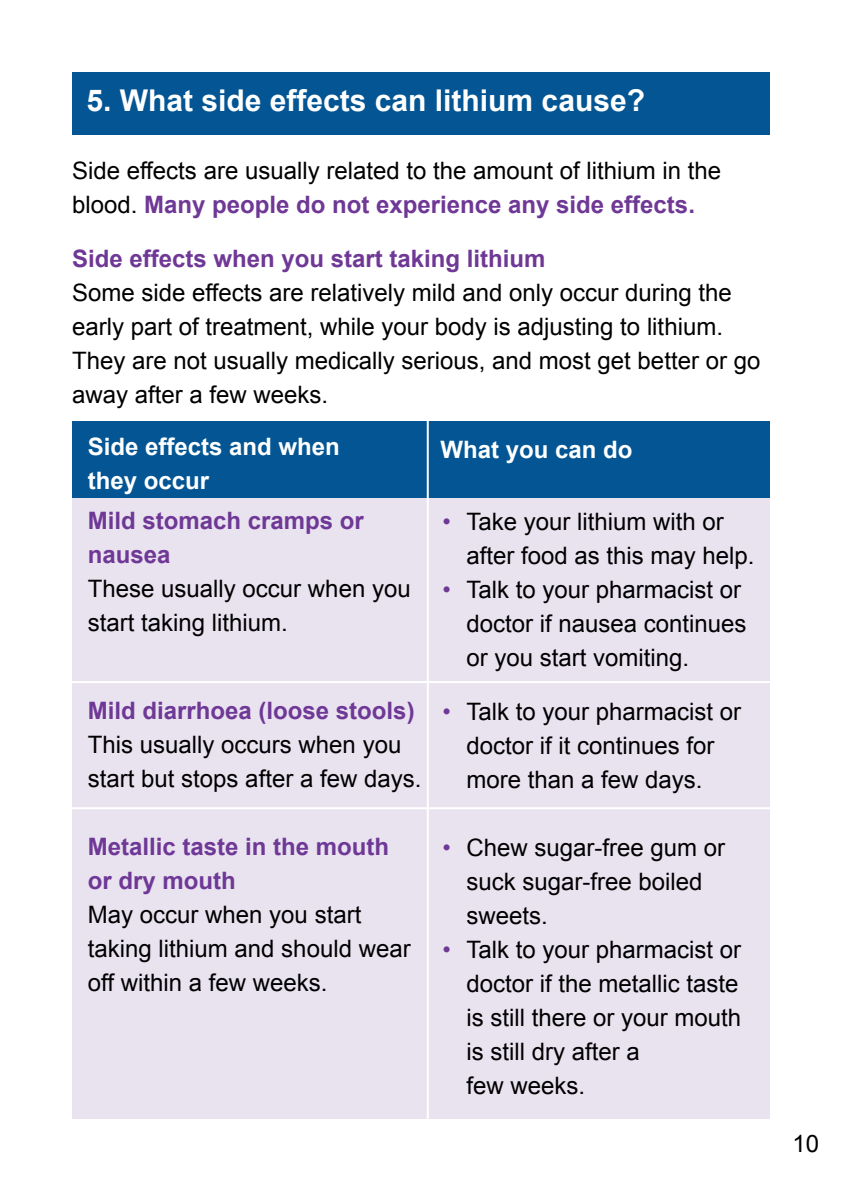
<style>
.page{position:relative;width:842px;height:1191px;background:#fff}
.page>*{position:absolute;margin:0;border:0;box-sizing:border-box;transform-origin:0 0}
.t1{font:700 30px "Arial";color:#fff}
.t2{font:24px/34px "Arial";color:#000001}
.t3{font:700 24px/34px "Arial";color:#6f3896}
.t4{font:700 24px/34px "Arial";color:#fff}
.s1{font-weight:700;color:#6f3896}
.s2{color:#6f3896}
</style>
<div class="page">
<div style="left:72px;top:72px;width:698px;height:62px;background:#035594"></div>
<div style="left:72px;top:454px;width:698px;height:665px;background:#e9e3f0"></div>
<div style="left:72px;top:421px;width:698px;height:77px;background:#035594"></div>
<hr style="left:47px;top:681px;width:723px;height:2px;background:#fff">
<hr style="left:63px;top:807px;width:723px;height:2px;background:#fff">
<hr style="left:427px;top:397px;width:2px;height:722px;background:#fff">
<p class="t1" style="left:86px;top:81px;width:560px">5. What side effects can lithium cause?</p>
<p class="t2" style="left:72px;top:154px;width:651px">Side effects are usually related to the amount of lithium in the blood. <span class="s1">Many people do not experience any side effects.</span></p>
<p class="t3" style="left:72px;top:242px;width:475px">Side effects when you start taking lithium</p>
<p class="t2" style="left:72px;top:276px;width:690px">Some side effects are relatively mild and only occur during the early part of treatment, while your body is adjusting to lithium.<br>They are not usually medically serious, and most get better or go away after a few weeks.</p>
<p class="t4" style="left:88px;top:430px;width:254px">Side effects and when they occur</p>
<p class="t3" style="left:88px;top:504px;width:278px">Mild stomach cramps or nausea</p>
<p class="t2" style="left:88px;top:571px;width:324px">These usually occur when you start taking lithium.</p>
<p class="t4" style="left:440px;top:433px;width:194px">What you can do</p>
<p class="t2" style="left:466px;top:504px;width:290px;text-indent:-24px"><span class="s2">•</span> Take your lithium with or after food as this may help.</p>
<p class="t2" style="left:466px;top:572px;width:282px;text-indent:-24px"><span class="s2">•</span> Talk to your pharmacist or doctor if nausea continues or you start vomiting.</p>
<p class="t2" style="left:466px;top:694px;width:276px;text-indent:-24px"><span class="s2">•</span> Talk to your pharmacist or doctor if it continues for more than a few days.</p>
<p class="t3" style="left:88px;top:694px;width:328px">Mild diarrhoea (loose stools)</p>
<p class="t2" style="left:88px;top:727px;width:335px">This usually occurs when you start but stops after a few days.</p>
<p class="t3" style="left:88px;top:830px;width:303px">Metallic taste in the mouth or dry mouth</p>
<p class="t2" style="left:88px;top:897px;width:324px">May occur when you start taking lithium and should wear off within a few weeks.</p>
<p class="t2" style="left:466px;top:830px;width:260px;text-indent:-24px"><span class="s2">•</span> Chew sugar-free gum or suck sugar-free boiled sweets.</p>
<p class="t2" style="left:466px;top:932px;width:276px;text-indent:-24px"><span class="s2">•</span> Talk to your pharmacist or doctor if the metallic taste is still there or your mouth is still dry after a<br>few weeks.</p>
<p class="t2" style="left:792px;top:1126px;width:28px">10</p>
</div>
